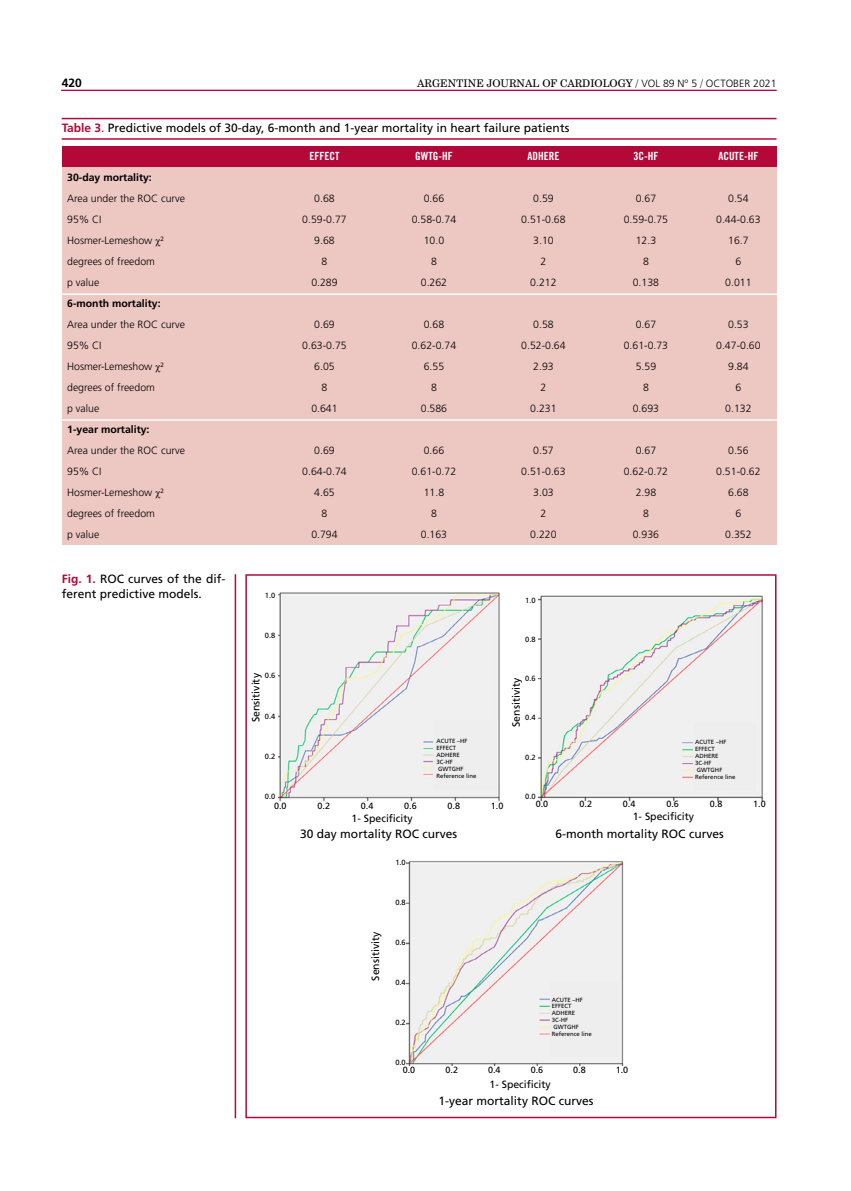
<style>
.page{position:relative;width:851px;height:1191px;background:#fff}
.page>*{position:absolute;margin:0;border:0;box-sizing:border-box;transform-origin:0 0}
.t1{font:12px/14.4px "Frutiger LT Std";color:#000}
.t2{font:700 12px "Frutiger LT Std";color:#000}
.t3{font:11.25px "Trade Gothic LT Std Bd Cn 20";color:#fff}
.t4{font:300 10.5px/21px "Frutiger LT Std";color:#000;text-align:center}
.t5{font:10.5px "Frutiger LT Std";color:#000}
.t6{font:10.5px "Century Schoolbook BT";color:#000}
.t7{font:700 10.5px "Frutiger LT Std";color:#000}
.t8{font:9px "Frutiger LT Std";color:#000}
.t9{font:7.5px "Frutiger LT Std";color:#000}
.t10{font:6px/6.9px "Frutiger LT Std";color:#000}
.s1{font-family:"Frutiger LT Std";font-weight:300}
.s2{font-weight:700;color:#b30838}
.s3{color:#b30838}
.s4{font-family:"Times New Roman";font-weight:400}
</style>
<div class="page">
<hr style="left:61px;top:90px;width:715px;height:1px;background:#b30838">
<img style="left:278px;top:592px;width:224px;height:210px">
<img style="left:538px;top:595px;width:226px;height:207px">
<img style="left:406px;top:861px;width:218px;height:205px">
<div style="left:245px;top:574px;width:531px;height:544px;border:2px solid #b30838"></div>
<hr style="left:234px;top:574px;width:2px;height:544px;background:#b30838">
<div style="left:62px;top:146px;width:714px;height:22px;background:#b30838"></div>
<div style="left:62px;top:167px;width:714px;height:378px;background:#edc7c2"></div>
<hr style="left:57px;top:293px;width:728px;height:2px;background:#fff">
<hr style="left:57px;top:419px;width:728px;height:2px;background:#fff">
<hr style="left:62px;top:118px;width:714px;height:1px;background:#b30838">
<hr style="left:62px;top:138px;width:714px;height:2px;background:#b30838">
<div style="left:550px;top:981px;width:67px;height:75px;background:#eee"></div>
<div style="left:247px;top:588px;width:30px;height:233px;background:#fff"></div>
<div style="left:433px;top:720px;width:63px;height:69px;background:#eee"></div>
<div style="left:693px;top:722px;width:62px;height:69px;background:#eee"></div>
<p class="t2" style="left:62px;top:75px;width:22px">420</p>
<p class="t6" style="left:417px;top:77px;width:361px">ARGENTINE JOURNAL OF CARDIOLOGY / <span class="s1">VOL 89 Nº 5</span> / <span class="s1">OCTOBER 2021</span></p>
<p class="t1" style="left:62px;top:121px;width:509px"><span class="s2">Table 3</span><span class="s3">.</span> Predictive models of 30-day, 6-month and 1-year mortality in heart failure patients</p>
<p class="t7" style="left:67px;top:171px;width:86px">30-day mortality:</p>
<p class="t4" style="left:67px;top:188px;width:119px;text-align:left">Area under the ROC curve<br>95% CI<br>Hosmer-Lemeshow <span class="s4">χ</span>² degrees of freedom<br>p value</p>
<p class="t7" style="left:67px;top:297px;width:95px">6-month mortality:</p>
<p class="t4" style="left:67px;top:314px;width:119px;text-align:left">Area under the ROC curve<br>95% CI<br>Hosmer-Lemeshow <span class="s4">χ</span>² degrees of freedom<br>p value</p>
<p class="t7" style="left:67px;top:423px;width:84px">1-year mortality:</p>
<p class="t4" style="left:67px;top:440px;width:119px;text-align:left">Area under the ROC curve<br>95% CI<br>Hosmer-Lemeshow <span class="s4">χ</span>² degrees of freedom<br>p value</p>
<p class="t1" style="left:62px;top:572px;width:165px"><span class="s2">Fig. 1.</span> ROC curves of the dif&shy;ferent predictive models.</p>
<p class="t3" style="left:309px;top:149px;width:31px">EFFECT</p>
<p class="t3" style="left:415px;top:149px;width:39px">GWTG-HF</p>
<p class="t3" style="left:527px;top:149px;width:33px">ADHERE</p>
<p class="t3" style="left:633px;top:149px;width:26px">3C-HF</p>
<p class="t3" style="left:718px;top:149px;width:41px">ACUTE-HF</p>
<p class="t4" style="left:302px;top:188px;width:46px">0.68<br>0.59-0.77<br>9.68<br>8<br>0.289</p>
<p class="t4" style="left:302px;top:314px;width:46px">0.69<br>0.63-0.75<br>6.05<br>8<br>0.641</p>
<p class="t4" style="left:302px;top:440px;width:46px">0.69<br>0.64-0.74<br>4.65<br>8<br>0.794</p>
<p class="t4" style="left:412px;top:188px;width:46px">0.66<br>0.58-0.74<br>10.0<br>8<br>0.262</p>
<p class="t4" style="left:412px;top:314px;width:46px">0.68<br>0.62-0.74<br>6.55<br>8<br>0.586</p>
<p class="t4" style="left:412px;top:440px;width:46px">0.66<br>0.61-0.72<br>11.8<br>8<br>0.163</p>
<p class="t4" style="left:521px;top:188px;width:46px">0.59<br>0.51-0.68<br>3.10<br>2<br>0.212</p>
<p class="t4" style="left:521px;top:314px;width:46px">0.58<br>0.52-0.64<br>2.93<br>2<br>0.231</p>
<p class="t4" style="left:521px;top:440px;width:46px">0.57<br>0.51-0.63<br>3.03<br>2<br>0.220</p>
<p class="t4" style="left:623px;top:188px;width:46px">0.67<br>0.59-0.75<br>12.3<br>8<br>0.138</p>
<p class="t4" style="left:623px;top:314px;width:46px">0.67<br>0.61-0.73<br>5.59<br>8<br>0.693</p>
<p class="t4" style="left:623px;top:440px;width:46px">0.67<br>0.62-0.72<br>2.98<br>8<br>0.936</p>
<p class="t4" style="left:716px;top:188px;width:46px">0.54<br>0.44-0.63<br>16.7<br>6<br>0.011</p>
<p class="t4" style="left:716px;top:314px;width:46px">0.53<br>0.47-0.60<br>9.84<br>6<br>0.132</p>
<p class="t4" style="left:716px;top:440px;width:46px">0.56<br>0.51-0.62<br>6.68<br>6<br>0.352</p>
<p class="t9" style="left:265px;top:591px;width:12px">1.0</p>
<p class="t9" style="left:265px;top:631px;width:12px">0.8</p>
<p class="t9" style="left:265px;top:671px;width:12px">0.6</p>
<p class="t9" style="left:265px;top:711px;width:12px">0.4</p>
<p class="t9" style="left:265px;top:752px;width:12px">0.2</p>
<p class="t9" style="left:265px;top:792px;width:12px">0.0</p>
<p class="t9" style="left:525px;top:595px;width:12px">1.0</p>
<p class="t9" style="left:525px;top:635px;width:12px">0.8</p>
<p class="t9" style="left:525px;top:674px;width:12px">0.6</p>
<p class="t9" style="left:525px;top:713px;width:12px">0.4</p>
<p class="t9" style="left:525px;top:753px;width:12px">0.2</p>
<p class="t9" style="left:525px;top:792px;width:12px">0.0</p>
<p class="t5" style="left:249px;top:722px;width:51px;rotate:-90deg">Sensitivity</p>
<p class="t5" style="left:510px;top:727px;width:51px;rotate:-90deg">Sensitivity</p>
<p class="t10" style="left:436px;top:737px;width:42px">ACUTE –HF<br>EFFECT<br>ADHERE<br>3C-HF<br>GWTGHF<br>Reference line</p>
<p class="t10" style="left:695px;top:739px;width:42px">ACUTE –HF<br>EFFECT<br>ADHERE<br>3C-HF<br>GWTGHF<br>Reference line</p>
<p class="t8" style="left:274px;top:800px;width:14px">0.0</p>
<p class="t8" style="left:317px;top:800px;width:14px">0.2</p>
<p class="t8" style="left:361px;top:800px;width:14px">0.4</p>
<p class="t8" style="left:404px;top:800px;width:14px">0.6</p>
<p class="t8" style="left:447px;top:800px;width:14px">0.8</p>
<p class="t8" style="left:490px;top:800px;width:14px">1.0</p>
<p class="t8" style="left:535px;top:799px;width:14px">0.0</p>
<p class="t8" style="left:579px;top:799px;width:14px">0.2</p>
<p class="t8" style="left:623px;top:799px;width:14px">0.4</p>
<p class="t8" style="left:666px;top:799px;width:14px">0.6</p>
<p class="t8" style="left:709px;top:799px;width:14px">0.8</p>
<p class="t8" style="left:753px;top:799px;width:14px">1.0</p>
<p class="t5" style="left:351px;top:812px;width:63px">1- Specificity</p>
<p class="t5" style="left:632px;top:810px;width:63px">1- Specificity</p>
<p class="t1" style="left:300px;top:827px;width:158px">30 day mortality ROC curves</p>
<p class="t1" style="left:555px;top:827px;width:170px">6-month mortality ROC curves</p>
<p class="t5" style="left:369px;top:980px;width:51px;rotate:-90deg">Sensitivity</p>
<p class="t9" style="left:395px;top:858px;width:12px">1.0</p>
<p class="t9" style="left:395px;top:898px;width:12px">0.8</p>
<p class="t9" style="left:395px;top:938px;width:12px">0.6</p>
<p class="t9" style="left:395px;top:978px;width:12px">0.4</p>
<p class="t9" style="left:395px;top:1018px;width:12px">0.2</p>
<p class="t9" style="left:395px;top:1058px;width:12px">0.0</p>
<p class="t10" style="left:551px;top:996px;width:42px">ACUTE –HF<br>EFFECT<br>ADHERE<br>3C-HF<br>GWTGHF<br>Reference line</p>
<p class="t8" style="left:402px;top:1064px;width:14px">0.0</p>
<p class="t8" style="left:445px;top:1064px;width:14px">0.2</p>
<p class="t8" style="left:488px;top:1064px;width:14px">0.4</p>
<p class="t8" style="left:530px;top:1064px;width:14px">0.6</p>
<p class="t8" style="left:573px;top:1064px;width:14px">0.8</p>
<p class="t8" style="left:615px;top:1064px;width:14px">1.0</p>
<p class="t5" style="left:489px;top:1077px;width:63px">1- Specificity</p>
<p class="t1" style="left:438px;top:1093px;width:156px">1-year mortality ROC curves</p>
</div>
